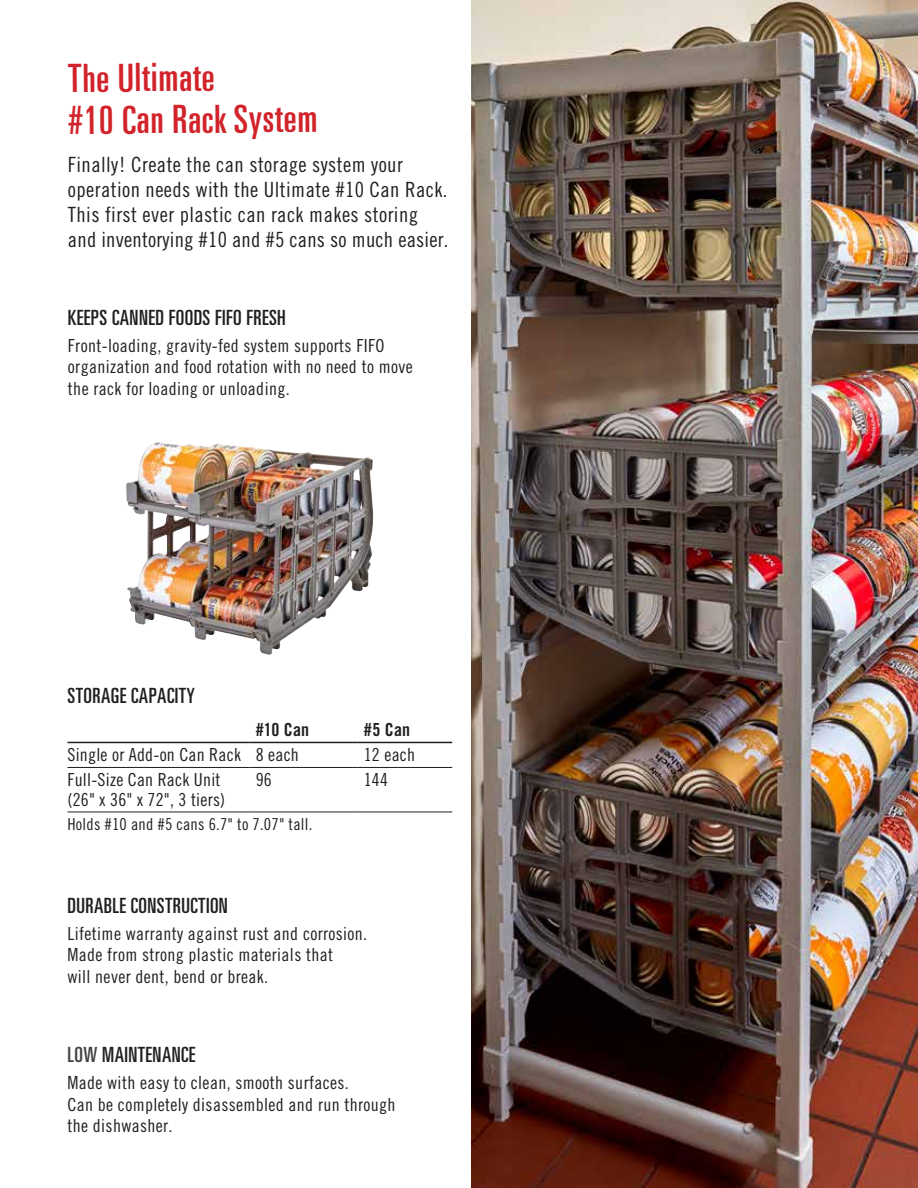
<style>
.page{position:relative;width:918px;height:1188px;background:#fff}
.page>*{position:absolute;margin:0;border:0;box-sizing:border-box;transform-origin:0 0}
.t1{font:ultra-condensed 39px/42.5px "Univers";color:#d2232a}
.t2{font:21px/25.2px "Trade Gothic LT Std Cn 18";letter-spacing:.02em;color:#231f20}
.t3{font:ultra-condensed 21px "Univers";letter-spacing:.02em;color:#231f20}
.t4{font:18px/21.6px "Trade Gothic LT Std Cn 18";letter-spacing:.02em;color:#231f20}
.t5{font:18px "Trade Gothic LT Std Bd Cn 20";letter-spacing:.01em;color:#231f20}
.t6{font:16.5px "Trade Gothic LT Std Cn 18";letter-spacing:.015em;color:#231f20}
.s1{color:#414042}
</style>
<div class="page">
<img style="left:471px;top:0;width:447px;height:1188px">
<img style="left:126px;top:442px;width:193px;height:213px">
<hr style="left:68px;top:742px;width:182px;height:1px;background:#231f20">
<hr style="left:250px;top:742px;width:108px;height:1px;background:#231f20">
<hr style="left:358px;top:742px;width:94px;height:1px;background:#231f20">
<hr style="left:68px;top:767px;width:182px;height:1px;background:#231f20">
<hr style="left:250px;top:767px;width:108px;height:1px;background:#231f20">
<hr style="left:358px;top:767px;width:94px;height:1px;background:#231f20">
<hr style="left:68px;top:812px;width:182px;height:1px;background:#231f20">
<hr style="left:250px;top:812px;width:108px;height:1px;background:#231f20">
<hr style="left:358px;top:812px;width:94px;height:1px;background:#231f20">
<h1 class="t1" style="left:67px;top:57px;width:251px;rotate:-1deg">The Ultimate<br>#10 Can Rack System</h1>
<p class="t2" style="left:68px;top:151px;width:382px">Finally! Create the can storage system your operation needs with the Ultimate #10 Can Rack.<br>This first ever plastic can rack makes storing and inventorying #10 and #5 cans so much easier.</p>
<p class="t3" style="left:68px;top:305px;width:219px">KEEPS CANNED FOODS FIFO FRESH</p>
<p class="t4" style="left:68px;top:334px;width:346px">Front-loading, gravity-fed system supports FIFO organization and food rotation with no need to move the rack for loading or unloading.</p>
<p class="t3" style="left:68px;top:683px;width:129px">STORAGE CAPACITY</p>
<p class="t5" style="left:256px;top:719px;width:55px">#10 Can</p>
<p class="t5" style="left:364px;top:719px;width:48px">#5 Can</p>
<p class="t4" style="left:68px;top:744px;width:233px">Single or Add-on Can Rack 8 each</p>
<p class="t4" style="left:364px;top:744px;width:53px">12 each</p>
<p class="t4" style="left:68px;top:770px;width:159px;line-height:19.5px">Full-Size Can Rack Unit (26" x 36" x 72", 3 tiers)</p>
<p class="t4" style="left:256px;top:769px;width:18px">96</p>
<p class="t4" style="left:364px;top:769px;width:26px">144</p>
<p class="t6" style="left:68px;top:814px;width:246px">Holds #10 and #5 cans 6.7" to 7.07" tall.</p>
<p class="t3" style="left:68px;top:893px;width:162px">DURABLE CONSTRUCTION</p>
<p class="t4" style="left:68px;top:922px;width:301px">Lifetime warranty against rust and corrosion.<br>Made from strong plastic materials that<br>will never dent, bend or break.</p>
<p class="t3" style="left:68px;top:1043px;width:130px"><span class="s1">LOW</span> MAINTENANCE</p>
<p class="t4" style="left:68px;top:1072px;width:330px">Made with easy to clean, smooth surfaces.<br>Can be completely disassembled and run through the dishwasher.</p>
</div>
